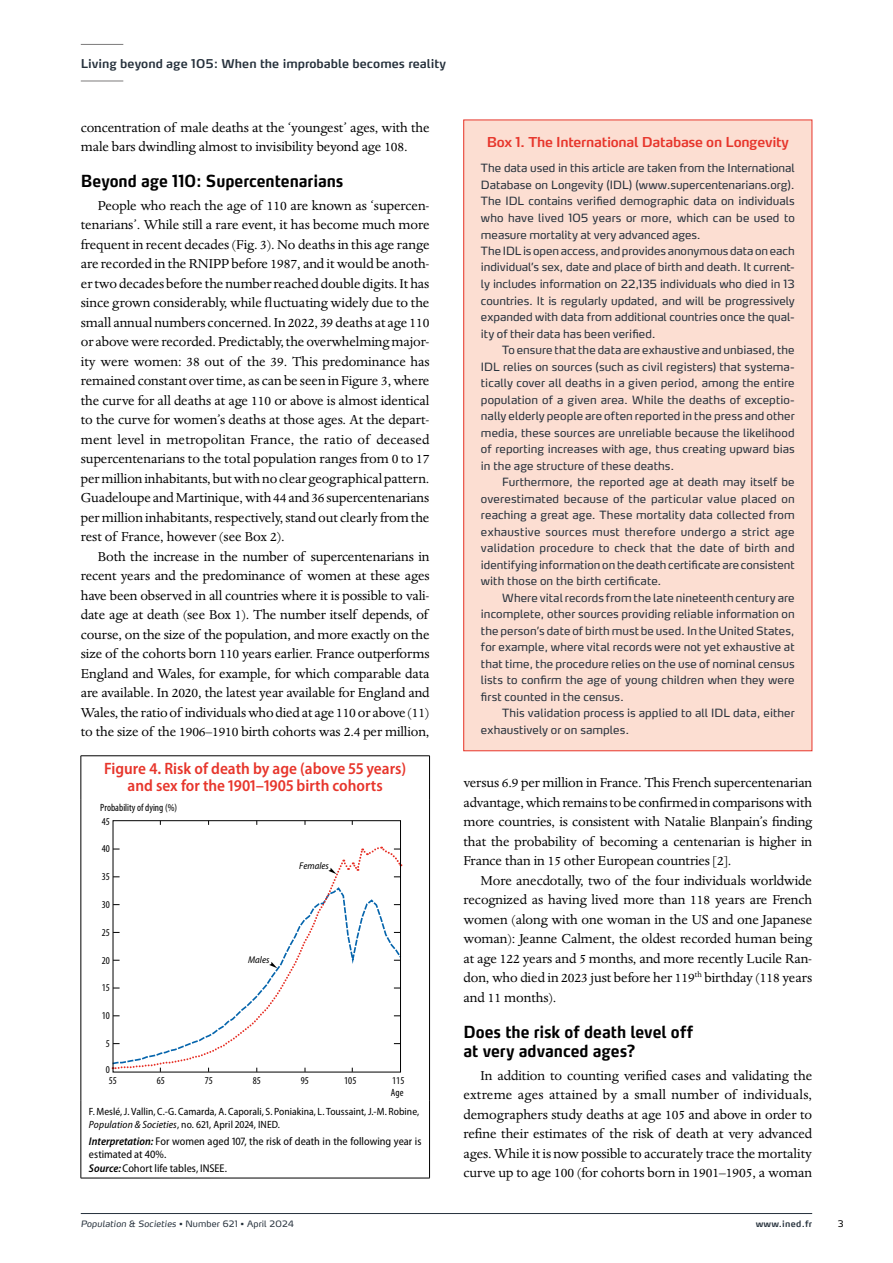
<style>
.page{position:relative;width:893px;height:1263px;background:#fff}
.page>*{position:absolute;margin:0;border:0;box-sizing:border-box;transform-origin:0 0}
.t1{font:700 16.5px/19.5px "Max OT";letter-spacing:-.005em;color:#000;scale:.9 1}
.t2{font:600 semi-condensed 16.5px/17.2px "Myriad Pro";color:#e7362c;text-align:center}
.t3{font:15px/19.5px "Dante MT Std";letter-spacing:-.01em;color:#000;text-align:justify}
.t4{font:600 13.5px "Max OT";letter-spacing:-.02em;color:#e7362c}
.t5{font:600 12px "Max OT";color:#25303b}
.t6{font:11.25px/16.5px "Max OT";color:#25303b;text-align:justify}
.t7{font:semi-condensed 11.25px/12.8px "Myriad Pro";color:#000}
.t8{font:semi-condensed 10.5px/13.5px "Myriad Pro";letter-spacing:.005em;color:#000}
.t9{font:condensed 10.5px "Myriad Pro";color:#000}
.t10{font:italic semi-condensed 9.75px "Myriad Pro";color:#000}
.t11{font:9px "Max OT";color:#000}
.t12{font:italic 8.7px "Max OT";letter-spacing:.015em;color:#25303b}
.t13{font:600 8.7px "Max OT";letter-spacing:.03em;color:#25303b}
.s1{font-style:italic}
.s2{font-weight:600;font-style:italic}
.s3{font-style:normal}
</style>
<div class="page">
<hr style="left:81px;top:1213px;width:731px;height:1px;background:#25303b">
<hr style="left:81px;top:44px;width:42px;height:1px;background:#7c7b7b">
<hr style="left:81px;top:81px;width:42px;height:1px;background:#7c7b7b">
<hr style="left:81px;top:755px;width:349px;height:1px;background:#000">
<hr style="left:81px;top:756px;width:1px;height:44px;background:#000">
<hr style="left:429px;top:756px;width:1px;height:44px;background:#000">
<hr style="left:81px;top:800px;width:1px;height:301px;background:#000">
<hr style="left:429px;top:800px;width:1px;height:301px;background:#000">
<hr style="left:81px;top:1101px;width:1px;height:77px;background:#000">
<hr style="left:429px;top:1101px;width:1px;height:77px;background:#000">
<hr style="left:81px;top:1178px;width:349px;height:1px;background:#000">
<svg style="left:112px;top:886px;width:290px;height:179px"></svg>
<svg style="left:115px;top:877px;width:230px;height:193px"></svg>
<div style="left:113px;top:820px;width:288px;height:252px;border:1px solid #000"></div>
<svg style="left:269px;top:962px;width:8px;height:6px"></svg>
<svg style="left:328px;top:846px;width:74px;height:31px"></svg>
<div style="left:464px;top:120px;width:348px;height:631px;background:#fcded2"></div>
<p class="t5" style="left:81px;top:56px;width:367px">Living beyond age 105: When the improbable becomes reality</p>
<p class="t3" style="left:81px;top:118px;width:350px">concentration of male deaths at the ‘youngest’ ages, with the male bars dwindling almost to invisibility beyond age 108.</p>
<p class="t1" style="left:81px;top:171px;width:293px">Beyond age 110: Supercentenarians</p>
<p class="t3" style="left:81px;top:196px;width:350px;text-indent:17px">People who reach the age of 110 are known as ‘supercen&shy;tenarians’. While still a rare event, it has become much more frequent in recent decades (Fig. 3). No deaths in this age range are recorded in the RNIPP before 1987, and it would be anoth&shy;er two decades before the number reached double digits. It has since grown considerably, while fluctuating widely due to the small annual numbers concerned. In 2022, 39 deaths at age 110 or above were recorded. Predictably, the overwhelming major&shy;ity were women: 38 out of the 39. This predominance has remained constant over time, as can be seen in Figure 3, where the curve for all deaths at age 110 or above is almost identical to the curve for women’s deaths at those ages. At the depart&shy;ment level in metropolitan France, the ratio of deceased supercentenarians to the total population ranges from 0 to 17 per million inhabitants, but with no clear geographical pattern.<br>Guadeloupe and Martinique, with 44 and 36 supercentenarians per million inhabitants, respectively, stand out clearly from the rest of France, however (see Box 2).</p>
<p class="t3" style="left:81px;top:547px;width:350px;text-indent:17px">Both the increase in the number of supercentenarians in recent years and the predominance of women at these ages have been observed in all countries where it is possible to vali&shy;date age at death (see Box 1). The number itself depends, of course, on the size of the population, and more exactly on the size of the cohorts born 110 years earlier. France outperforms England and Wales, for example, for which comparable data are available. In 2020, the latest year available for England and Wales, the ratio of individuals who died at age 110 or above (11) to the size of the 1906–1910 birth cohorts was 2.4 per million,</p>
<p class="t2" style="left:104px;top:760px;width:304px">Figure 4. Risk of death by age (above 55 years) and sex for the 1901–1905 birth cohorts</p>
<p class="t9" style="left:100px;top:802px;width:78px">Probability of dying (%)</p>
<p class="t9" style="left:102px;top:815px;width:10px">45</p>
<p class="t9" style="left:102px;top:843px;width:10px">40</p>
<p class="t9" style="left:102px;top:871px;width:10px">35</p>
<p class="t9" style="left:102px;top:899px;width:10px">30</p>
<p class="t9" style="left:102px;top:926px;width:10px">25</p>
<p class="t9" style="left:102px;top:954px;width:10px">20</p>
<p class="t9" style="left:102px;top:982px;width:10px">15</p>
<p class="t9" style="left:102px;top:1010px;width:10px">10</p>
<p class="t9" style="left:106px;top:1038px;width:6px">5</p>
<p class="t9" style="left:106px;top:1063px;width:6px">0</p>
<p class="t10" style="left:299px;top:861px;width:31px">Females</p>
<p class="t10" style="left:248px;top:954px;width:23px">Males</p>
<p class="t9" style="left:109px;top:1075px;width:10px">55</p>
<p class="t9" style="left:157px;top:1075px;width:10px">65</p>
<p class="t9" style="left:205px;top:1075px;width:10px">75</p>
<p class="t9" style="left:253px;top:1075px;width:10px">85</p>
<p class="t9" style="left:301px;top:1075px;width:10px">95</p>
<p class="t9" style="left:344px;top:1075px;width:14px">105</p>
<p class="t9" style="left:392px;top:1075px;width:14px">115</p>
<p class="t9" style="left:391px;top:1087px;width:14px">Age</p>
<p class="t8" style="left:89px;top:1105px;width:332px">F. Meslé, J. Vallin, C.-G. Camarda, A. Caporali, S. Poniakina, L. Toussaint, J.-M. Robine,<br><span class="s1">Population &amp; Societies</span>, no. 621, April 2024, INED.</p>
<p class="t7" style="left:89px;top:1135px;width:334px"><span class="s2">Interpretation:</span> For women aged 107, the risk of death in the following year is estimated at 40%.</p>
<p class="t7" style="left:89px;top:1162px;width:139px"><span class="s2">Source:</span> Cohort life tables, INSEE.</p>
<p class="t12" style="left:81px;top:1218px;width:215px">Population &amp; Societies <span class="s3">• Number 621 • April 2024</span></p>
<p class="t4" style="left:487px;top:134px;width:304px">Box 1. The International Database on Longevity</p>
<p class="t6" style="left:481px;top:160px;width:315px;text-align:left">The data used in this article are taken from the International Database on Longevity (IDL) (www.supercentenarians.org).<br>The IDL contains verified demographic data on individuals who have lived 105 years or more, which can be used to measure mortality at very advanced ages.<br>The IDL is open access, and provides anonymous data on each individual’s sex, date and place of birth and death. It current&shy;ly includes information on 22,135 individuals who died in 13 countries. It is regularly updated, and will be progressively expanded with data from additional countries once the qual&shy;ity of their data has been verified.</p>
<p class="t6" style="left:481px;top:341px;width:315px;text-indent:21px">To ensure that the data are exhaustive and unbiased, the IDL relies on sources (such as civil registers) that systema&shy;tically cover all deaths in a given period, among the entire population of a given area. While the deaths of exceptio&shy;nally elderly people are often reported in the press and other media, these sources are unreliable because the likelihood of reporting increases with age, thus creating upward bias in the age structure of these deaths.</p>
<p class="t6" style="left:481px;top:473px;width:315px;text-indent:21px">Furthermore, the reported age at death may itself be overestimated because of the particular value placed on reaching a great age. These mortality data collected from exhaustive sources must therefore undergo a strict age validation procedure to check that the date of birth and identifying information on the death certificate are consistent with those on the birth certificate.</p>
<p class="t6" style="left:481px;top:589px;width:315px;text-indent:21px">Where vital records from the late nineteenth century are incomplete, other sources providing reliable information on the person’s date of birth must be used. In the United States, for example, where vital records were not yet exhaustive at that time, the procedure relies on the use of nominal census lists to confirm the age of young children when they were first counted in the census.</p>
<p class="t6" style="left:481px;top:704px;width:315px;text-indent:21px">This validation process is applied to all IDL data, either exhaustively or on samples.</p>
<p class="t3" style="left:463px;top:773px;width:350px">versus 6.9 per million in France. This French supercentenarian advantage, which remains to be confirmed in comparisons with more countries, is consistent with Natalie Blanpain’s finding that the probability of becoming a centenarian is higher in France than in 15 other European countries [2].</p>
<p class="t3" style="left:463px;top:871px;width:350px;text-indent:17px">More anecdotally, two of the four individuals worldwide recognized as having lived more than 118 years are French women (along with one woman in the US and one Japanese woman): Jeanne Calment, the oldest recorded human being at age 122 years and 5 months, and more recently Lucile Ran&shy;don, who died in 2023 just before her 119<sup>th</sup> birthday (118 years and 11 months).</p>
<p class="t1" style="left:463px;top:1022px;width:257px">Does the risk of death level off at very advanced ages?</p>
<p class="t3" style="left:463px;top:1066px;width:350px;text-indent:17px">In addition to counting verified cases and validating the extreme ages attained by a small number of individuals, demographers study deaths at age 105 and above in order to refine their estimates of the risk of death at very advanced ages. While it is now possible to accurately trace the mortality curve up to age 100 (for cohorts born in 1901–1905, a woman</p>
<p class="t13" style="left:756px;top:1218px;width:58px">www.ined.fr</p>
<p class="t11" style="left:838px;top:1218px;width:7px">3</p>
</div>
